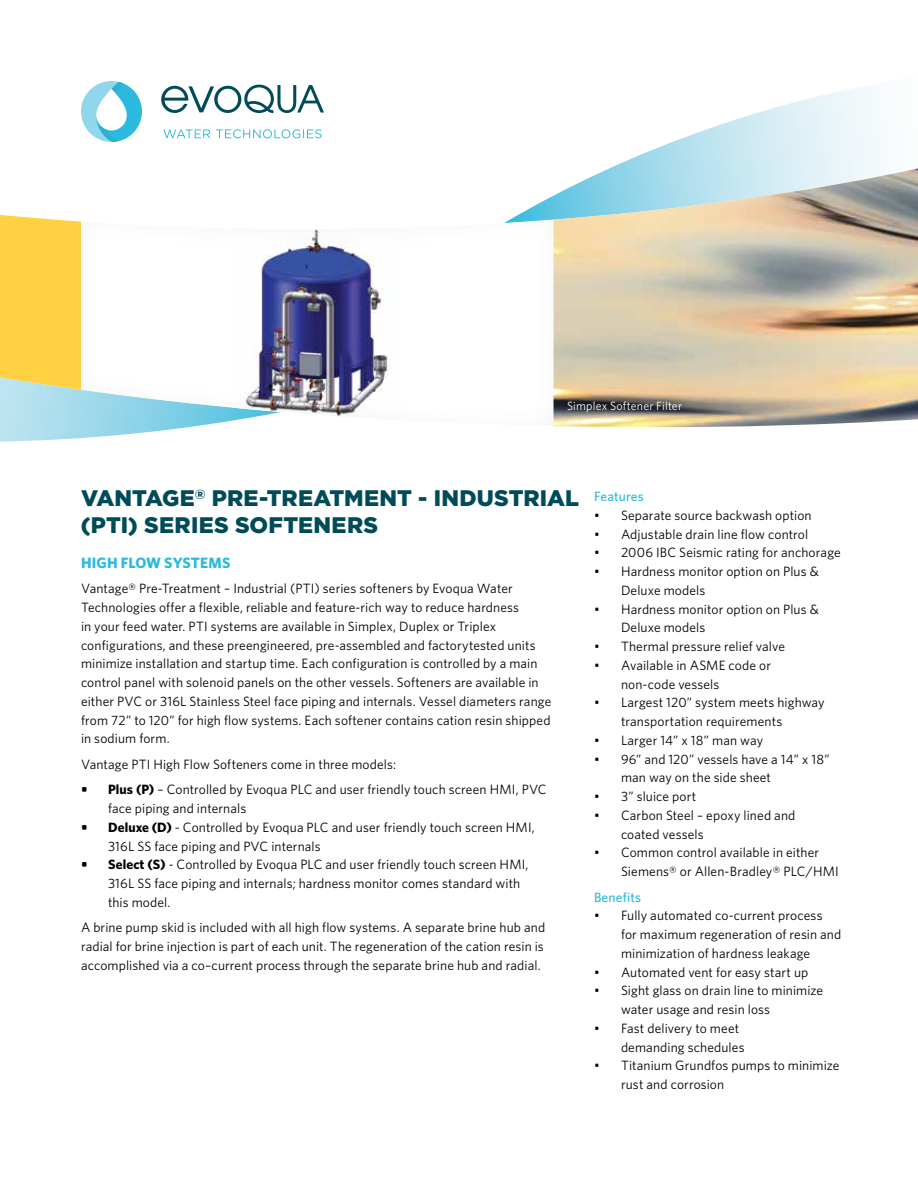
<style>
.page{position:relative;width:918px;height:1188px;background:#fff}
.page>*{position:absolute;margin:0;border:0;box-sizing:border-box;transform-origin:0 0}
.t1{font:900 22.5px/27px "Gotham HTF";letter-spacing:.01em;color:#004b58}
.t2{font:700 15px "Whitney HTF";letter-spacing:.01em;color:#2bbadd}
.t3{font:13.5px/18.8px "Whitney HTF";letter-spacing:.01em;color:#000}
.t4{font:500 13.5px "Whitney HTF";letter-spacing:.01em;color:#2bbadd}
.t5{font:12px "Whitney HTF";letter-spacing:.015em;color:#fff}
.s1{font-weight:700}
</style>
<div class="page">
<svg style="left:509px;top:85px;width:376px;height:135px"></svg>
<svg style="left:0;top:214px;width:181px;height:228px;background:#ebd87e"></svg>
<svg style="left:161px;top:85px;width:163px;height:28px"></svg>
<svg style="left:164px;top:129px;width:46px;height:9px"></svg>
<svg style="left:216px;top:129px;width:106px;height:9px"></svg>
<svg style="left:81px;top:81px;width:61px;height:61px"></svg>
<div style="left:80px;top:220px;width:474px;height:208px;background:#000;opacity:.05"></div>
<img style="left:554px;top:168px;width:364px;height:259px">
<div style="left:559px;top:392px;width:131px;height:28px;background:#000;opacity:.75"></div>
<p class="t5" style="left:567px;top:399px;width:117px">Simplex Softener Filter</p>
<h1 class="t1" style="left:81px;top:484px;width:500px">VANTAGE<sup>®</sup> PRE-TREATMENT - INDUSTRIAL (PTI) SERI ES SOFTENERS</h1>
<p class="t2" style="left:81px;top:553px;width:149px">High Flow Systems</p>
<p class="t3" style="left:81px;top:579px;width:472px">Vantage® Pre-Treatment – Industrial (PTI) series softeners by Evoqua Water Technologies offer a flexible, reliable and feature-rich way to reduce hardness<br>in your feed water. PTI systems are available in Simplex, Duplex or Triplex configurations, and these preengineered, pre-assembled and factorytested units minimize installation and startup time. Each configuration is controlled by a main control panel with solenoid panels on the other vessels. Softeners are available in either PVC or 316L Stainless Steel face piping and internals. Vessel diameters range from 72” to 120” for high flow systems. Each softener contains cation resin shipped in sodium form.</p>
<p class="t3" style="left:81px;top:754px;width:317px">Vantage PTI High Flow Softeners come in three models:</p>
<p class="t3" style="left:108px;top:780px;width:440px;text-indent:-27px"><span class="s1">• Plus (P)</span> – Controlled by Evoqua PLC and user friendly touch screen HMI, PVC face piping and internals</p>
<p class="t3" style="left:108px;top:817px;width:428px;text-indent:-27px"><span class="s1">• Deluxe (D)</span> - Controlled by Evoqua PLC and user friendly touch screen HMI,<br>316L SS face piping and PVC internals</p>
<p class="t3" style="left:108px;top:855px;width:422px;text-indent:-27px"><span class="s1">• Select (S)</span> - Controlled by Evoqua PLC and user friendly touch screen HMI,<br>316L SS face piping and internals; hardness monitor comes standard with this model.</p>
<p class="t3" style="left:81px;top:918px;width:466px;text-align:justify">A brine pump skid is included with all high flow systems. A separate brine hub and radial for brine injection is part of each unit. The regeneration of the cation resin is accomplished via a co–current process through the separate brine hub and radial.</p>
<p class="t4" style="left:594px;top:488px;width:51px">Features</p>
<p class="t3" style="left:594px;top:505px;width:219px">• Separate source backwash option</p>
<p class="t3" style="left:594px;top:524px;width:216px">• Adjustable drain line flow control</p>
<p class="t3" style="left:594px;top:543px;width:248px">• 2006 IBC Seismic rating for anchorage</p>
<p class="t3" style="left:621px;top:562px;width:200px;text-indent:-27px">• Hardness monitor option on Plus &amp;<br>Deluxe models</p>
<p class="t3" style="left:621px;top:599px;width:200px;text-indent:-27px">• Hardness monitor option on Plus &amp;<br>Deluxe models</p>
<p class="t3" style="left:594px;top:637px;width:192px">• Thermal pressure relief valve</p>
<p class="t3" style="left:621px;top:655px;width:152px;text-indent:-27px">• Available in ASME code or non-code vessels</p>
<p class="t3" style="left:621px;top:693px;width:205px;text-indent:-27px">• Largest 120” system meets highway transportation requirements</p>
<p class="t3" style="left:594px;top:730px;width:171px">• Larger 14” x 18” man way</p>
<p class="t3" style="left:621px;top:749px;width:210px;text-indent:-27px">• 96” and 120” vessels have a 14” x 18” man way on the side sheet</p>
<p class="t3" style="left:594px;top:787px;width:104px">• 3” sluice port</p>
<p class="t3" style="left:621px;top:806px;width:176px;text-indent:-27px">• Carbon Steel – epoxy lined and coated vessels</p>
<p class="t3" style="left:621px;top:843px;width:219px;text-indent:-27px">• Common control available in either<br>Siemens® or Allen-Bradley® PLC/HMI</p>
<p class="t4" style="left:594px;top:889px;width:49px">Benefits</p>
<p class="t3" style="left:621px;top:906px;width:222px;text-indent:-27px">• Fully automated co-current process for maximum regeneration of resin and minimization of hardness leakage</p>
<p class="t3" style="left:594px;top:962px;width:216px">• Automated vent for easy start up</p>
<p class="t3" style="left:621px;top:981px;width:204px;text-indent:-27px">• Sight glass on drain line to minimize water usage and resin loss</p>
<p class="t3" style="left:621px;top:1019px;width:125px;text-indent:-27px">• Fast delivery to meet demanding schedules</p>
<p class="t3" style="left:621px;top:1056px;width:220px;text-indent:-27px">• Titanium Grundfos pumps to minimize rust and corrosion</p>
</div>
